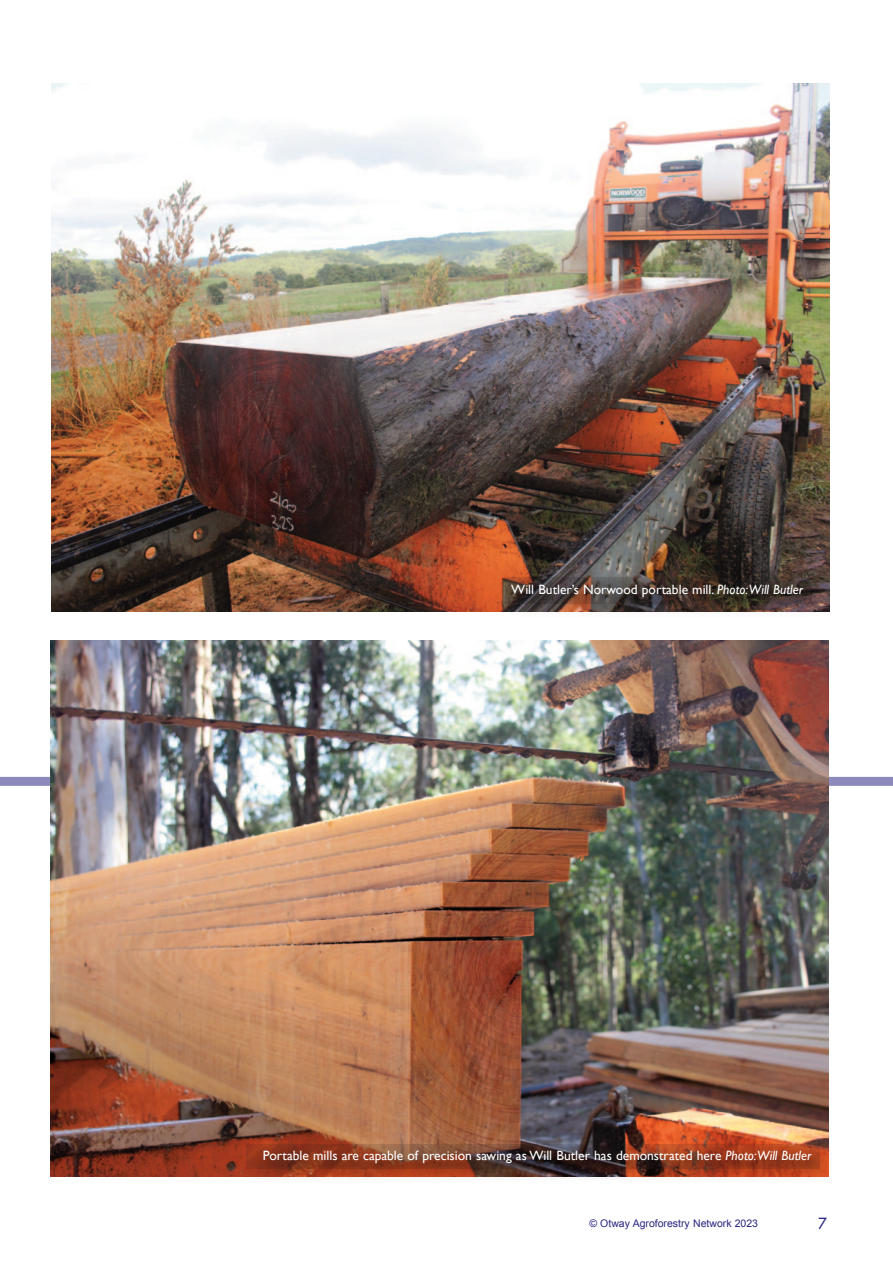
<style>
.page{position:relative;width:893px;height:1263px;background:#fff}
.page>*{position:absolute;margin:0;border:0;box-sizing:border-box;transform-origin:0 0}
.t1{font:500 15px "Futura Std";color:#292780}
.t2{font:13.5px "Gill Sans";color:#fff}
.t3{font:10.5px "Arial";color:#292780}
.s1{font-style:italic}
</style>
<div class="page">
<img style="left:52px;top:83px;width:778px;height:529px">
<img style="left:497px;top:570px;width:333px;height:42px">
<div style="left:505px;top:577px;width:306px;height:26px;background:#231f20;opacity:.15"></div>
<div style="left:0;top:777px;width:893px;height:9px;background:#8c8aba"></div>
<img style="left:51px;top:641px;width:778px;height:535px">
<img style="left:239px;top:1138px;width:590px;height:40px">
<div style="left:247px;top:1144px;width:573px;height:25px;background:#231f20;opacity:.15"></div>
<p class="t2" style="left:511px;top:581px;width:293px">Will Butler’s Norwood portable mill. <span class="s1">Photo:Will Butler</span></p>
<p class="t2" style="left:263px;top:1147px;width:550px">Portable mills are capable of precision sawing as Will Butler has demonstrated here <span class="s1">Photo:Will Butler</span></p>
<p class="t3" style="left:589px;top:1218px;width:170px">© Otway Agroforestry Network 2023</p>
<p class="t1" style="left:818px;top:1216px;width:10px">7</p>
</div>
